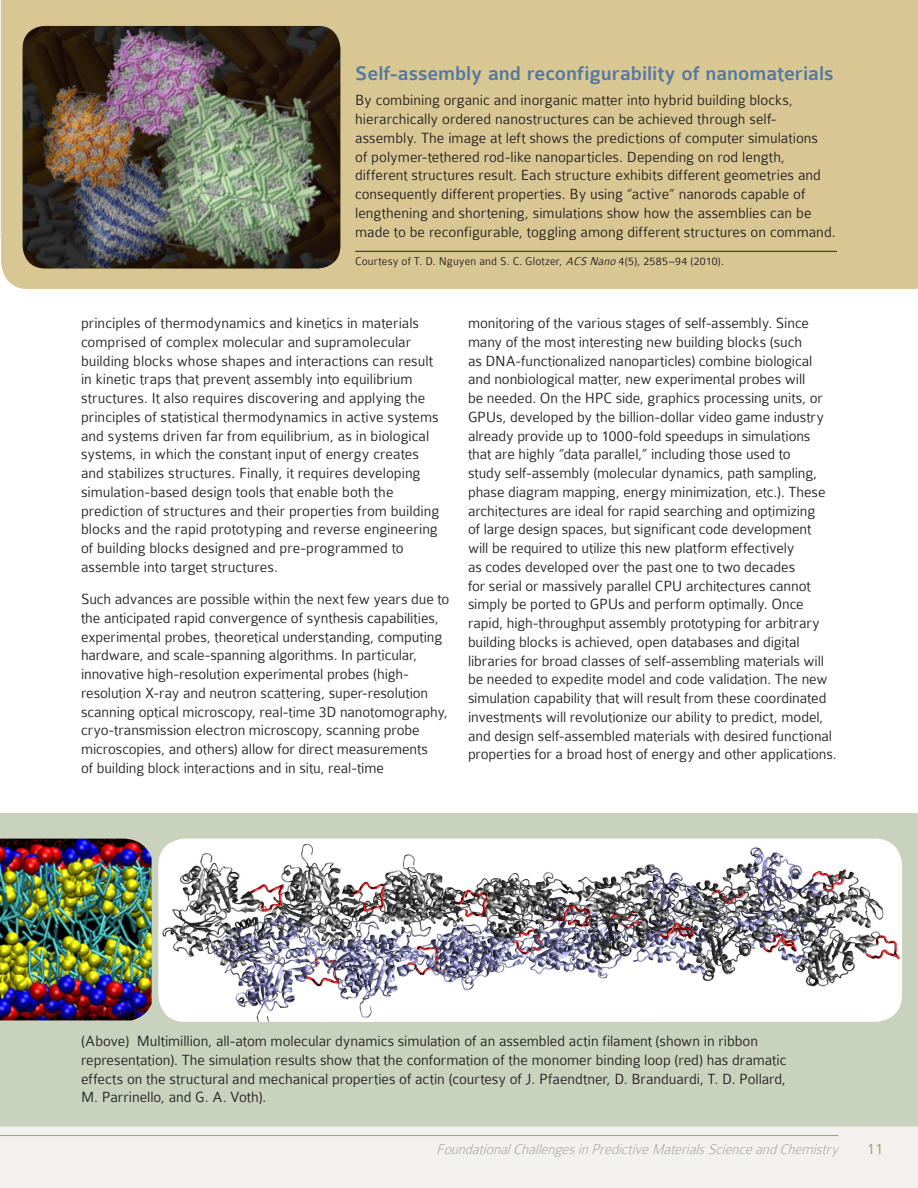
<style>
.page{position:relative;width:918px;height:1188px;background:#fff}
.page>*{position:absolute;margin:0;border:0;box-sizing:border-box;transform-origin:0 0}
.Subtitle{font:500 21px "Colaborate";letter-spacing:-.005em;color:#5279a1}
.t1{font:300 16.5px "Colaborate";color:#92a679}
.Body_text{font:300 15.75px/18.8px "Colaborate";letter-spacing:-.005em;color:#231f20}
.Content_headers{font:italic 100 15px "Colaborate";color:#8d9a9c}
.t2{font:300 12px "Colaborate";letter-spacing:.015em;color:#231f20}
.s1{font-style:italic}
</style>
<div class="page">
<div style="left:0;top:1126px;width:918px;height:62px;background:#f2f1ed"></div>
<div style="left:1px;top:0;width:917px;height:289px;background:#d9c793"></div>
<div style="left:0;top:813px;width:918px;height:313px;background:#c9d2bc"></div>
<img style="left:23px;top:26px;width:317px;height:243px">
<hr style="left:355px;top:251px;width:482px;height:1px;background:#231f20">
<img style="left:158px;top:839px;width:744px;height:183px">
<img style="left:0;top:839px;width:152px;height:181px">
<hr style="left:0;top:1135px;width:838px;height:1px;background:#92a679">
<p class="Subtitle" style="left:355px;top:62px;width:480px">Self-assembly and reconfigurability of nanomaterials</p>
<p class="Body_text" style="left:355px;top:91px;width:482px">By combining organic and inorganic matter into hybrid building blocks, hierarchically ordered nanostructures can be achieved through self&shy;assembly. The image at left shows the predictions of computer simulations<br>of polymer-tethered rod-like nanoparticles. Depending on rod length, different structures result. Each structure exhibits different geometries and consequently different properties. By using “active” nanorods capable of lengthening and shortening, simulations show how the assemblies can be made to be reconfigurable, toggling among different structures on command.</p>
<p class="t2" style="left:355px;top:255px;width:370px">Courtesy of T. D. Nguyen and S. C. Glotzer, <span class="s1">ACS Nano</span>4(5), 2585–94 (2010).</p>
<p class="Body_text" style="left:81px;top:314px;width:360px">principles of thermodynamics and kinetics in materials comprised of complex molecular and supramolecular building blocks whose shapes and interactions can result in kinetic traps that prevent assembly into equilibrium structures. It also requires discovering and applying the principles of statistical thermodynamics in active systems and systems driven far from equilibrium, as in biological systems, in which the constant input of energy creates and stabilizes structures. Finally, it requires developing simulation-based design tools that enable both the prediction of structures and their properties from building blocks and the rapid prototyping and reverse engineering of building blocks designed and pre-programmed to assemble into target structures.</p>
<p class="Body_text" style="left:81px;top:590px;width:370px">Such advances are possible within the next few years due to the anticipated rapid convergence of synthesis capabilities, experimental probes, theoretical understanding, computing hardware, and scale-spanning algorithms. In particular, innovative high-resolution experimental probes (high&shy;resolution X-ray and neutron scattering, super-resolution scanning optical microscopy, real-time 3D nanotomography, cryo-transmission electron microscopy, scanning probe microscopies, and others) allow for direct measurements<br>of building block interactions and in situ, real-time</p>
<p class="Body_text" style="left:468px;top:314px;width:370px">monitoring of the various stages of self-assembly. Since many of the most interesting new building blocks (such<br>as DNA-functionalized nanoparticles) combine biological and nonbiological matter, new experimental probes will<br>be needed. On the HPC side, graphics processing units, or GPUs, developed by the billion-dollar video game industry already provide up to 1000-fold speedups in simulations that are highly “data parallel,” including those used to<br>study self-assembly (molecular dynamics, path sampling, phase diagram mapping, energy minimization, etc.). These architectures are ideal for rapid searching and optimizing<br>of large design spaces, but significant code development<br>will be required to utilize this new platform effectively<br>as codes developed over the past one to two decades<br>for serial or massively parallel CPU architectures cannot simply be ported to GPUs and perform optimally. Once rapid, high-throughput assembly prototyping for arbitrary building blocks is achieved, open databases and digital libraries for broad classes of self-assembling materials will be needed to expedite model and code validation. The new simulation capability that will result from these coordinated investments will revolutionize our ability to predict, model, and design self-assembled materials with desired functional properties for a broad host of energy and other applications.</p>
<p class="Body_text" style="left:81px;top:1032px;width:707px">(Above) Multimillion, all-atom molecular dynamics simulation of an assembled actin filament (shown in ribbon representation). The simulation results show that the conformation of the monomer binding loop (red) has dramatic effects on the structural and mechanical properties of actin (courtesy of J. Pfaendtner, D. Branduardi, T. D. Pollard, M. Parrinello, and G. A. Voth).</p>
<p class="Content_headers" style="left:436px;top:1142px;width:408px">FoundationalChallengesinPredictiveMaterialsScienceandChemistry</p>
<p class="t1" style="left:867px;top:1140px;width:18px">11</p>
</div>
